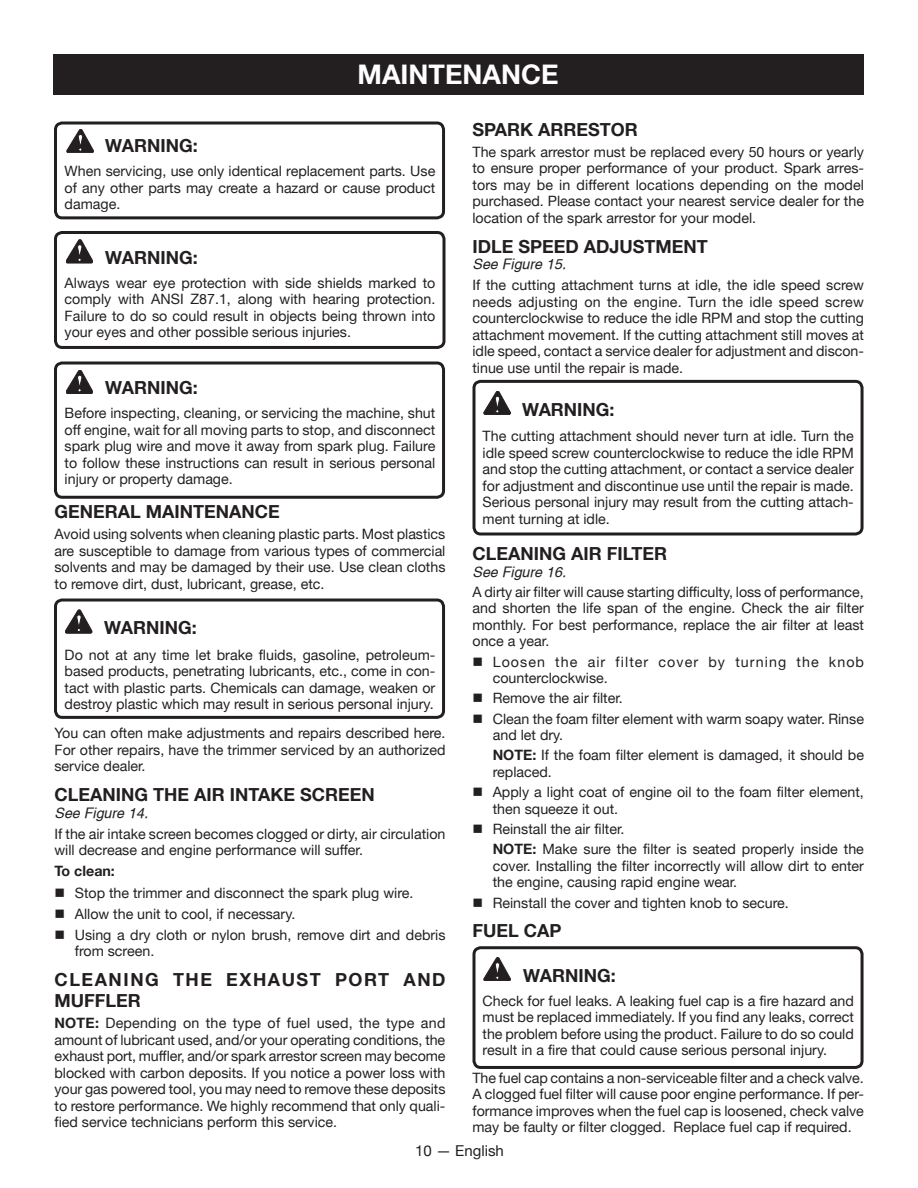
<style>
.page{position:relative;width:918px;height:1188px;background:#fff}
.page>*{position:absolute;margin:0;border:0;box-sizing:border-box;transform-origin:0 0}
.t1{font:700 27px "Helvetica Neue";color:#fff}
.t2{font:700 18px "Helvetica Neue";color:#231f20}
.t3{font:700 18px/21px "Helvetica Neue";letter-spacing:.085em;color:#231f20}
.t4{font:15px "Helvetica Neue";color:#231f20}
.t5{font:14.25px/16.5px "Helvetica Neue";color:#231f20;text-align:justify}
.t6{font:14.25px/16.5px "Helvetica Neue";letter-spacing:.075em;color:#231f20}
.t7{font:italic 14.25px "Helvetica";color:#231f20}
.t8{font:700 14.25px "Helvetica Neue";color:#231f20}
.s1{font-weight:700}
</style>
<div class="page">
<div style="left:54px;top:54px;width:810px;height:40px;background:#231f20"></div>
<div style="left:54px;top:231px;width:392px;height:118px;border:3px solid #231f20;border-radius:7px"></div>
<div style="left:54px;top:122px;width:391px;height:97px;border:3px solid #231f20;border-radius:7px"></div>
<div style="left:54px;top:362px;width:391px;height:137px;border:3px solid #231f20;border-radius:7px"></div>
<div style="left:54px;top:599px;width:391px;height:120px;border:3px solid #231f20;border-radius:7px"></div>
<svg style="left:67px;top:129px;width:27px;height:24px"></svg>
<svg style="left:66px;top:240px;width:27px;height:23px"></svg>
<svg style="left:66px;top:370px;width:27px;height:24px"></svg>
<svg style="left:65px;top:610px;width:27px;height:23px"></svg>
<div style="left:472px;top:380px;width:392px;height:156px;border:3px solid #231f20;border-radius:7px"></div>
<svg style="left:484px;top:391px;width:27px;height:24px"></svg>
<div style="left:472px;top:946px;width:392px;height:123px;border:3px solid #231f20;border-radius:7px"></div>
<svg style="left:484px;top:957px;width:27px;height:24px"></svg>
<h1 class="t1" style="left:358px;top:57px;width:202px">MAINTENANCE</h1>
<p class="t2" style="left:472px;top:118px;width:167px">SPARK ARRESTOR</p>
<p class="t5" style="left:472px;top:143px;width:393px">The spark arrestor must be replaced every 50 hours or yearly to ensure proper performance of your product. Spark arres&shy;tors may be in different locations depending on the model purchased. Please contact your nearest service dealer for the location of the spark arrestor for your model.</p>
<p class="t2" style="left:472px;top:235px;width:18px">IDLE</p>
<p class="t2" style="left:518px;top:235px;width:25px">SPEED</p>
<p class="t2" style="left:584px;top:235px;width:50px">ADJUSTMENT</p>
<p class="t7" style="left:472px;top:256px;width:95px">See Figure 15.</p>
<p class="t5" style="left:472px;top:277px;width:393px">If the cutting attachment turns at idle, the idle speed screw needs adjusting on the engine. Turn the idle speed screw counterclockwise to reduce the idle RPM and stop the cutting attachment movement. If the cutting attachment still moves at idle speed, contact a service dealer for adjustment and discon&shy;tinue use until the repair is made.</p>
<p class="t2" style="left:522px;top:398px;width:94px">WARNING:</p>
<p class="t5" style="left:483px;top:428px;width:373px">The cutting attachment should never turn at idle. Turn the idle speed screw counterclockwise to reduce the idle RPM and stop the cutting attachment, or contact a service dealer for adjustment and discontinue use until the repair is made.<br>Serious personal injury may result from the cutting attach&shy;ment turning at idle.</p>
<p class="t2" style="left:472px;top:543px;width:196px">CLEANING AIR FILTER</p>
<p class="t7" style="left:472px;top:563px;width:95px">See Figure 16.</p>
<p class="t5" style="left:472px;top:583px;width:393px">A dirty air filter will cause starting difficulty, loss of performance, and shorten the life span of the engine. Check the air filter monthly. For best performance, replace the air filter at least once a year.</p>
<p class="t6" style="left:493px;top:653px;width:373px;text-indent:-20px">■ Loosen the air filter cover by turning the knob counterclockwise.</p>
<p class="t5" style="left:472px;top:690px;width:152px">■ Remove the air filter.</p>
<p class="t5" style="left:493px;top:710px;width:373px;text-indent:-20px">■ Clean the foam filter element with warm soapy water. Rinse and let dry.</p>
<p class="t5" style="left:493px;top:747px;width:373px"><span class="s1">NOTE:</span> If the foam filter element is damaged, it should be replaced.</p>
<p class="t5" style="left:493px;top:784px;width:373px;text-indent:-20px">■ Apply a light coat of engine oil to the foam filter element, then squeeze it out.</p>
<p class="t5" style="left:493px;top:819px;width:373px;line-height:20.2px;text-indent:-20px">■ Reinstall the air filter.<br><span class="s1">NOTE:</span> Make sure the filter is seated properly inside the</p>
<p class="t5" style="left:493px;top:857px;width:373px">cover. Installing the filter incorrectly will allow dirt to enter the engine, causing rapid engine wear.</p>
<p class="t5" style="left:472px;top:894px;width:318px">■ Reinstall the cover and tighten knob to secure.</p>
<p class="t2" style="left:472px;top:920px;width:91px">FUEL CAP</p>
<p class="t2" style="left:523px;top:964px;width:94px">WARNING:</p>
<p class="t5" style="left:483px;top:992px;width:373px">Check for fuel leaks. A leaking fuel cap is a fire hazard and must be replaced immediately. If you find any leaks, correct the problem before using the product. Failure to do so could result in a fire that could cause serious personal injury.</p>
<p class="t5" style="left:472px;top:1069px;width:393px">The fuel cap contains a non-serviceable filter and a check valve.<br>A clogged fuel filter will cause poor engine performance. If per&shy;formance improves when the fuel cap is loosened, check valve may be faulty or filter clogged. Replace fuel cap if required.</p>
<p class="t2" style="left:105px;top:135px;width:94px">WARNING:</p>
<p class="t5" style="left:65px;top:163px;width:372px">When servicing, use only identical replacement parts. Use of any other parts may create a hazard or cause product damage.</p>
<p class="t2" style="left:105px;top:246px;width:94px">WARNING:</p>
<p class="t5" style="left:65px;top:274px;width:372px">Always wear eye protection with side shields marked to comply with ANSI Z87.1, along with hearing protection.<br>Failure to do so could result in objects being thrown into your eyes and other possible serious injuries.</p>
<p class="t2" style="left:105px;top:377px;width:94px">WARNING:</p>
<p class="t5" style="left:65px;top:405px;width:372px">Before inspecting, cleaning, or servicing the machine, shut off engine, wait for all moving parts to stop, and disconnect spark plug wire and move it away from spark plug. Failure to follow these instructions can result in serious personal injury or property damage.</p>
<p class="t2" style="left:55px;top:501px;width:227px">GENERAL MAINTENANCE</p>
<p class="t5" style="left:55px;top:526px;width:392px">Avoid using solvents when cleaning plastic parts. Most plastics are susceptible to damage from various types of commercial solvents and may be damaged by their use. Use clean cloths to remove dirt, dust, lubricant, grease, etc.</p>
<p class="t2" style="left:104px;top:617px;width:94px">WARNING:</p>
<p class="t5" style="left:65px;top:646px;width:372px">Do not at any time let brake fluids, gasoline, petroleum&shy;based products, penetrating lubricants, etc., come in con&shy;tact with plastic parts. Chemicals can damage, weaken or destroy plastic which may result in serious personal injury.</p>
<p class="t5" style="left:55px;top:725px;width:392px">You can often make adjustments and repairs described here.<br>For other repairs, have the trimmer serviced by an authorized service dealer.</p>
<p class="t2" style="left:55px;top:784px;width:322px">CLEANING THE AIR INTAKE SCREEN</p>
<p class="t7" style="left:55px;top:805px;width:95px">See Figure 14.</p>
<p class="t5" style="left:55px;top:825px;width:392px">If the air intake screen becomes clogged or dirty, air circulation will decrease and engine performance will suffer.</p>
<p class="t8" style="left:55px;top:863px;width:62px">TO CLEAN:</p>
<p class="t5" style="left:55px;top:884px;width:360px">■ Stop the trimmer and disconnect the spark plug wire.</p>
<p class="t5" style="left:55px;top:905px;width:242px">■ Allow the unit to cool, if necessary.</p>
<p class="t5" style="left:75px;top:926px;width:372px;text-indent:-20px">■ Using a dry cloth or nylon brush, remove dirt and debris from screen.</p>
<p class="t3" style="left:55px;top:969px;width:393px">CLEANING THE EXHAUST PORT AND<br>MUFFLER</p>
<p class="t5" style="left:55px;top:1015px;width:392px"><span class="s1">NOTE:</span> Depending on the type of fuel used, the type and amount of lubricant used, and/or your operating conditions, the exhaust port, muffler, and/or spark arrestor screen may become blocked with carbon deposits. If you notice a power loss with your gas powered tool, you may need to remove these deposits to restore performance. We highly recommend that only quali&shy;fied service technicians perform this service.</p>
<p class="t4" style="left:415px;top:1142px;width:90px">10 — English</p>
</div>
